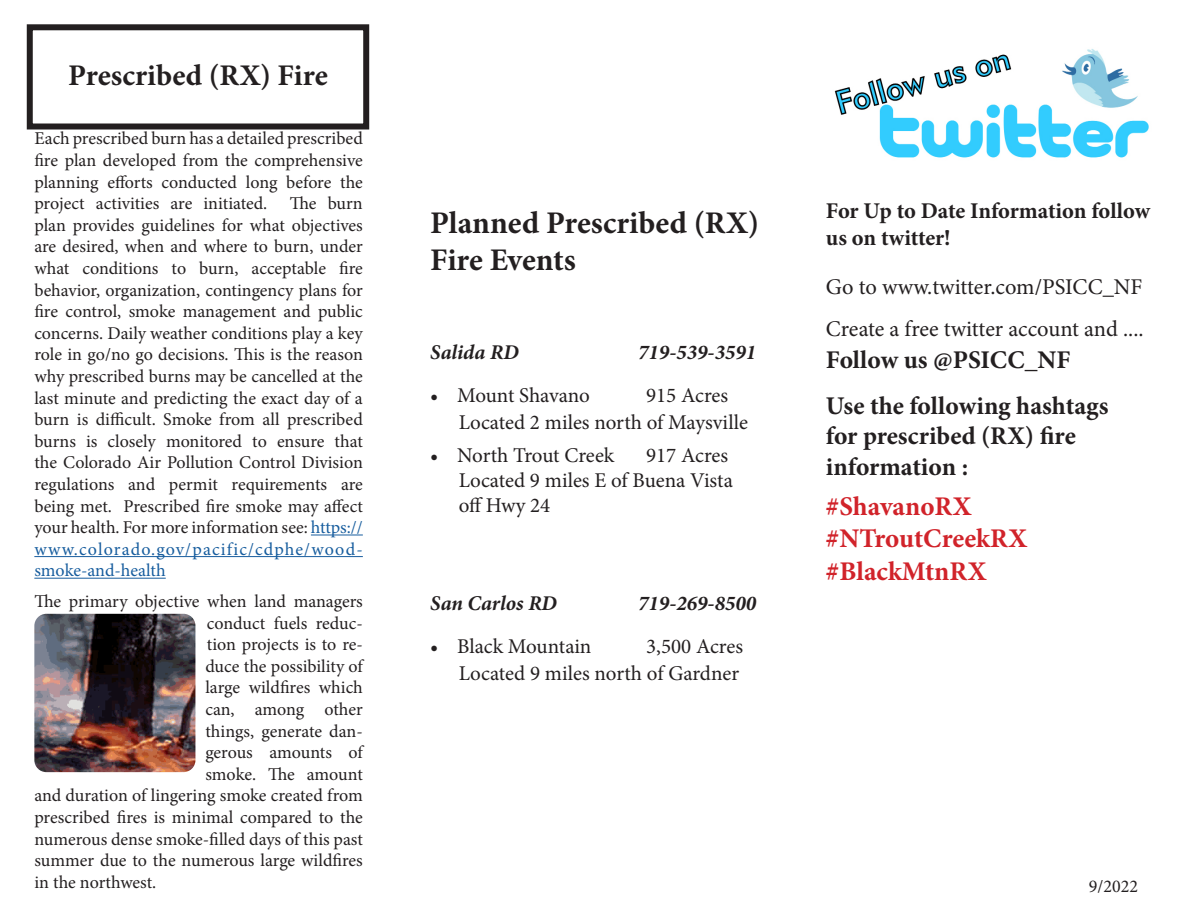
<style>
.page{position:relative;width:1188px;height:918px;background:#fff}
.page>*{position:absolute;margin:0;border:0;box-sizing:border-box;transform-origin:0 0}
.t1{font:700 31.5px/37.8px "Minion Pro";color:#231f20}
.t2{font:700 30px "Minion Pro";color:#231f20}
.t3{font:700 27px "Minion Pro";color:#d1232a}
.t4{font:700 25.5px/30.6px "Minion Pro";color:#231f20}
.t5{font:22.5px "Minion Pro";color:#231f20}
.t6{font:700 22.5px/27px "Minion Pro";letter-spacing:-.005em;color:#231f20}
.t7{font:21px/25.2px "Minion Pro";color:#231f20}
.t8{font:italic 700 21px "Minion Pro";color:#231f20}
.t9{font:18px/21.6px "Minion Pro";color:#231f20;text-align:justify}
.s1{color:#175d9e}
</style>
<div class="page">
<div style="left:27px;top:24px;width:342px;height:106px;border:6px solid #231f20"></div>
<hr style="left:311px;top:535px;width:52px;height:1px;background:#175d9e">
<hr style="left:34px;top:556px;width:329px;height:1px;background:#175d9e">
<hr style="left:34px;top:578px;width:132px;height:1px;background:#175d9e">
<img style="left:834px;top:49px;width:315px;height:109px">
<img style="left:34px;top:614px;width:161px;height:158px">
<p class="t2" style="left:68px;top:54px;width:261px">Prescribed (RX) Fire</p>
<p class="t9" style="left:34px;top:128px;width:330px">Each prescribed burn has a detailed prescribed fire plan developed from the comprehensive planning efforts conducted long before the project activities are initiated. The burn plan provides guidelines for what objectives are desired, when and where to burn, under what conditions to burn, acceptable fire behavior, organization, contingency plans for fire control, smoke management and public concerns. Daily weather conditions play a key role in go/no go decisions. This is the reason why prescribed burns may be cancelled at the last minute and predicting the exact day of a burn is difficult. Smoke from all prescribed burns is closely monitored to ensure that the Colorado Air Pollution Control Division regulations and permit requirements are being met. Prescribed fire smoke may affect your health. For more information see: <span class="s1">https:// www.colorado.gov/pacific/cdphe/wood&shy;smoke-and-health</span></p>
<p class="t9" style="left:34px;top:591px;width:330px">The primary objective when land managers</p>
<p class="t9" style="left:207px;top:612px;width:158px">conduct fuels reduc-</p>
<p class="t9" style="left:207px;top:634px;width:158px">tion projects is to re-</p>
<p class="t9" style="left:205px;top:655px;width:159px">duce the possibility of</p>
<p class="t9" style="left:205px;top:677px;width:159px">large wildfires which</p>
<p class="t9" style="left:205px;top:699px;width:159px">can, among other</p>
<p class="t9" style="left:205px;top:720px;width:159px">things, generate dan-</p>
<p class="t9" style="left:205px;top:742px;width:159px">gerous amounts of</p>
<p class="t9" style="left:205px;top:763px;width:159px">smoke. The amount</p>
<p class="t9" style="left:34px;top:785px;width:330px">and duration of lingering smoke created from</p>
<p class="t9" style="left:34px;top:807px;width:330px">prescribed fires is minimal compared to the</p>
<p class="t9" style="left:34px;top:828px;width:330px">numerous dense smoke-filled days of this past</p>
<p class="t9" style="left:34px;top:850px;width:330px">summer due to the numerous large wildfires</p>
<p class="t9" style="left:34px;top:871px;width:123px">in the northwest.</p>
<p class="t1" style="left:430px;top:203px;width:331px">Planned Prescribed (RX)<br>Fire Events</p>
<p class="t8" style="left:430px;top:337px;width:90px">Salida RD</p>
<p class="t8" style="left:638px;top:337px;width:120px">719-539-3591</p>
<p class="t7" style="left:430px;top:383px;width:161px">• Mount Shavano</p>
<p class="t7" style="left:646px;top:383px;width:84px">915 Acres</p>
<p class="t7" style="left:459px;top:410px;width:291px">Located 2 miles north of Maysville</p>
<p class="t7" style="left:430px;top:442px;width:186px">• North Trout Creek</p>
<p class="t7" style="left:646px;top:442px;width:84px">917 Acres</p>
<p class="t7" style="left:459px;top:468px;width:276px">Located 9 miles E of Buena Vista off Hwy 24</p>
<p class="t8" style="left:430px;top:589px;width:128px">San Carlos RD</p>
<p class="t8" style="left:638px;top:589px;width:120px">719-269-8500</p>
<p class="t7" style="left:430px;top:634px;width:163px">• Black Mountain</p>
<p class="t7" style="left:646px;top:634px;width:98px">3,500 Acres</p>
<p class="t7" style="left:459px;top:661px;width:282px">Located 9 miles north of Gardner</p>
<p class="t6" style="left:826px;top:197px;width:326px">For Up to Date Information follow us on twitter!</p>
<p class="t5" style="left:826px;top:272px;width:318px">Go to www.twitter.com/PSICC_NF</p>
<p class="t5" style="left:826px;top:314px;width:319px">Create a free twitter account and ....</p>
<p class="t4" style="left:826px;top:344px;width:246px">Follow us @PSICC_NF</p>
<p class="t4" style="left:826px;top:390px;width:284px">Use the following hashtags for prescribed (RX) fire information :</p>
<p class="t3" style="left:826px;top:487px;width:147px">#ShavanoRX</p>
<p class="t3" style="left:826px;top:520px;width:203px">#NTroutCreekRX</p>
<p class="t3" style="left:826px;top:552px;width:162px">#BlackMtnRX</p>
<p class="t9" style="left:1089px;top:875px;width:51px">9/2022</p>
</div>
